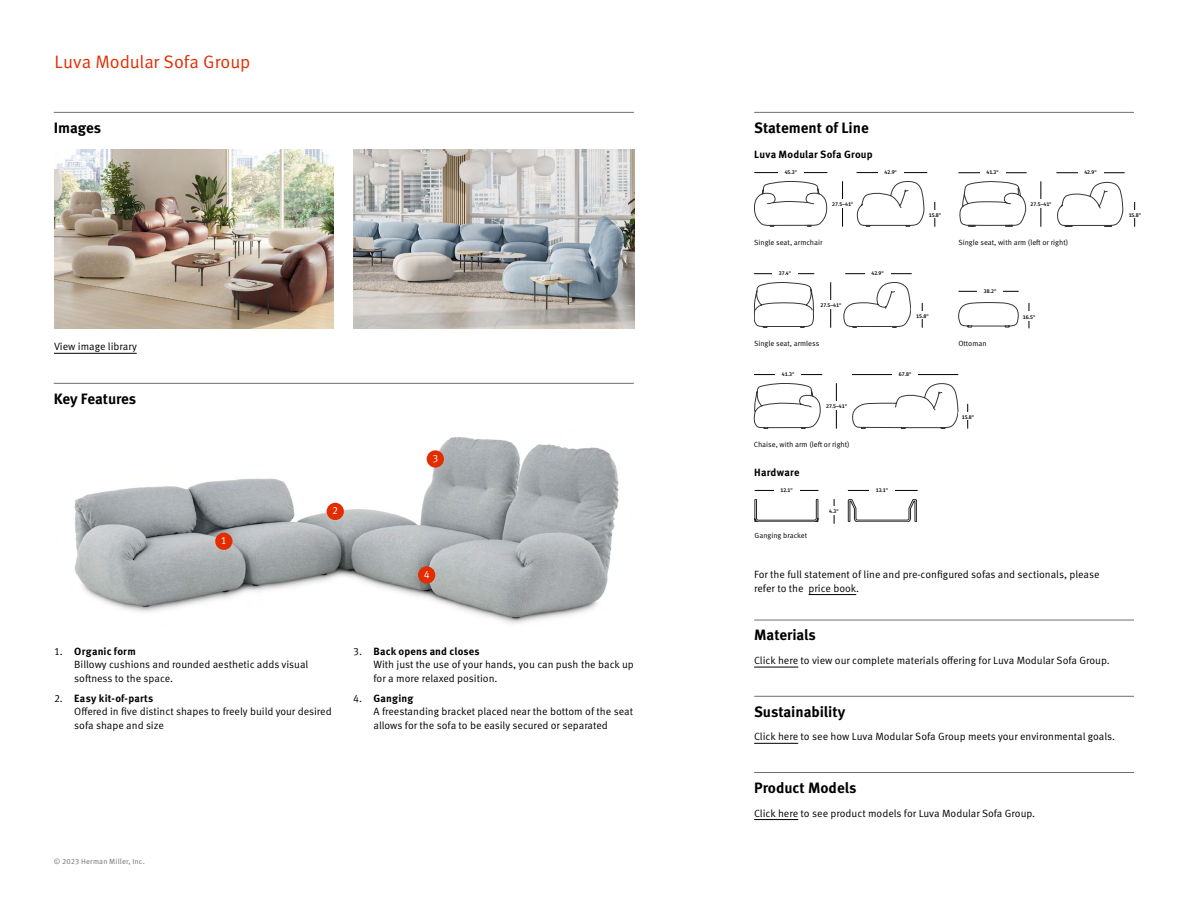
<style>
.page{position:relative;width:1188px;height:918px;background:#fff}
.page>*{position:absolute;margin:0;border:0;box-sizing:border-box;transform-origin:0 0}
.t1{font:18px "Meta OT Norm";letter-spacing:-.005em;color:#e22d00}
.t2{font:700 15px "Meta OT";color:#000}
.t3{font:10.5px/13.5px "Meta OT Norm";color:#000}
.t4{font:700 10.5px "Meta OT";letter-spacing:.02em;color:#000}
.t5{font:10.5px "Meta OT Norm";color:#fff}
.t6{font:7.5px "Meta OT Norm";color:#000}
.t7{font:7.5px "Meta OT Norm";letter-spacing:.02em;color:#6d6e71}
.t8{font:500 5.25px "Fira Sans";color:#000}
.s1{font-family:"Meta OT Norm";font-weight:400}
</style>
<div class="page">
<hr style="left:755px;top:490px;width:63px;height:1px;background:#000">
<svg style="left:959px;top:302px;width:60px;height:25px"></svg>
<img style="left:74px;top:437px;width:545px;height:187px">
<hr style="left:754px;top:667px;width:44px;height:1px;background:#000">
<hr style="left:754px;top:743px;width:44px;height:1px;background:#000">
<hr style="left:754px;top:819px;width:44px;height:1px;background:#000">
<hr style="left:754px;top:620px;width:380px;height:1px;background:#6d6e71">
<hr style="left:754px;top:696px;width:380px;height:1px;background:#6d6e71">
<hr style="left:754px;top:772px;width:380px;height:1px;background:#6d6e71">
<hr style="left:754px;top:112px;width:380px;height:1px;background:#6d6e71">
<hr style="left:808px;top:594px;width:48px;height:1px;background:#000">
<hr style="left:54px;top:112px;width:580px;height:1px;background:#6d6e71">
<hr style="left:54px;top:383px;width:580px;height:1px;background:#6d6e71">
<div style="left:215px;top:533px;width:17px;height:17px;background:#e32d00;border-radius:50%"></div>
<div style="left:327px;top:503px;width:17px;height:17px;background:#e32d00;border-radius:50%"></div>
<div style="left:427px;top:450px;width:17px;height:18px;background:#e32d00;border-radius:50%"></div>
<div style="left:418px;top:566px;width:17px;height:18px;background:#e32d00;border-radius:50%"></div>
<hr style="left:54px;top:353px;width:83px;height:1px;background:#000">
<hr style="left:842px;top:181px;width:1px;height:46px;background:#000">
<hr style="left:754px;top:172px;width:73px;height:1px;background:#000">
<svg style="left:754px;top:181px;width:73px;height:46px"></svg>
<svg style="left:857px;top:181px;width:67px;height:46px"></svg>
<div style="left:828px;top:199px;width:29px;height:9px;background:#fff"></div>
<div style="left:778px;top:169px;width:25px;height:6px;background:#fff"></div>
<hr style="left:857px;top:172px;width:70px;height:1px;background:#000">
<div style="left:878px;top:169px;width:25px;height:6px;background:#fff"></div>
<hr style="left:1041px;top:181px;width:1px;height:46px;background:#000">
<hr style="left:958px;top:172px;width:69px;height:1px;background:#000">
<svg style="left:960px;top:181px;width:67px;height:46px"></svg>
<svg style="left:1057px;top:181px;width:66px;height:46px"></svg>
<div style="left:1027px;top:199px;width:28px;height:9px;background:#fff"></div>
<div style="left:980px;top:169px;width:25px;height:6px;background:#fff"></div>
<hr style="left:1056px;top:172px;width:69px;height:1px;background:#000">
<div style="left:1078px;top:169px;width:25px;height:6px;background:#fff"></div>
<hr style="left:830px;top:282px;width:1px;height:46px;background:#000">
<hr style="left:754px;top:273px;width:60px;height:1px;background:#000">
<svg style="left:754px;top:282px;width:60px;height:46px"></svg>
<svg style="left:843px;top:282px;width:68px;height:46px"></svg>
<div style="left:817px;top:300px;width:28px;height:9px;background:#fff"></div>
<div style="left:772px;top:270px;width:26px;height:6px;background:#fff"></div>
<hr style="left:845px;top:273px;width:67px;height:1px;background:#000">
<div style="left:865px;top:270px;width:25px;height:6px;background:#fff"></div>
<svg style="left:922px;top:303px;width:1px;height:25px"></svg>
<div style="left:913px;top:311px;width:19px;height:8px;background:#fff"></div>
<hr style="left:836px;top:383px;width:1px;height:46px;background:#000">
<hr style="left:754px;top:374px;width:68px;height:1px;background:#000">
<svg style="left:754px;top:383px;width:67px;height:46px"></svg>
<svg style="left:852px;top:383px;width:106px;height:46px"></svg>
<div style="left:822px;top:401px;width:29px;height:9px;background:#fff"></div>
<div style="left:775px;top:371px;width:26px;height:6px;background:#fff"></div>
<hr style="left:852px;top:374px;width:106px;height:1px;background:#000">
<div style="left:892px;top:371px;width:26px;height:6px;background:#fff"></div>
<hr style="left:959px;top:291px;width:60px;height:1px;background:#000">
<div style="left:978px;top:288px;width:25px;height:6px;background:#fff"></div>
<svg style="left:834px;top:499px;width:1px;height:25px"></svg>
<svg style="left:755px;top:499px;width:63px;height:23px"></svg>
<div style="left:825px;top:506px;width:18px;height:9px;background:#fff"></div>
<div style="left:774px;top:487px;width:25px;height:6px;background:#fff"></div>
<hr style="left:848px;top:490px;width:70px;height:1px;background:#000">
<div style="left:869px;top:487px;width:25px;height:6px;background:#fff"></div>
<svg style="left:1029px;top:303px;width:1px;height:25px"></svg>
<div style="left:1019px;top:311px;width:20px;height:10px;background:#fff"></div>
<svg style="left:848px;top:499px;width:69px;height:23px"></svg>
<img style="left:54px;top:150px;width:280px;height:179px">
<img style="left:354px;top:150px;width:280px;height:179px">
<svg style="left:967px;top:404px;width:1px;height:25px"></svg>
<div style="left:958px;top:412px;width:20px;height:8px;background:#fff"></div>
<svg style="left:935px;top:202px;width:1px;height:25px"></svg>
<div style="left:925px;top:210px;width:20px;height:8px;background:#fff"></div>
<svg style="left:1134px;top:202px;width:1px;height:25px"></svg>
<div style="left:1125px;top:210px;width:20px;height:8px;background:#fff"></div>
<h1 class="t1" style="left:55px;top:50px;width:197px">Luva Modular Sofa Group</h1>
<h2 class="t2" style="left:54px;top:118px;width:49px">Images</h2>
<p class="t3" style="left:54px;top:340px;width:84px">View image library</p>
<h2 class="t2" style="left:54px;top:389px;width:84px">Key Features</h2>
<p class="t5" style="left:221px;top:534px;width:7px">1</p>
<p class="t5" style="left:332px;top:505px;width:7px">2</p>
<p class="t5" style="left:432px;top:452px;width:7px">3</p>
<p class="t5" style="left:424px;top:568px;width:7px">4</p>
<p class="t4" style="left:54px;top:644px;width:83px"><span class="s1">1.</span> Organic form</p>
<p class="t3" style="left:74px;top:658px;width:236px">Billowy cushions and rounded aesthetic adds visual softness to the space.</p>
<p class="t4" style="left:54px;top:692px;width:101px"><span class="s1">2.</span> Easy kit-of-parts</p>
<p class="t3" style="left:74px;top:705px;width:259px">Offered in five distinct shapes to freely build your desired sofa shape and size</p>
<p class="t4" style="left:353px;top:644px;width:128px"><span class="s1">3.</span> Back opens and closes</p>
<p class="t3" style="left:374px;top:658px;width:262px">With just the use of your hands, you can push the back up for a more relaxed position.</p>
<p class="t4" style="left:353px;top:692px;width:62px"><span class="s1">4.</span> Ganging</p>
<p class="t3" style="left:374px;top:705px;width:261px">A freestanding bracket placed near the bottom of the seat allows for the sofa to be easily secured or separated</p>
<p class="t7" style="left:54px;top:857px;width:93px">© 2023 Herman Miller, Inc.</p>
<h2 class="t2" style="left:754px;top:118px;width:116px">Statement of Line</h2>
<p class="t4" style="left:754px;top:148px;width:120px">Luva Modular Sofa Group</p>
<p class="t8" style="left:785px;top:168px;width:14px">45.3"</p>
<p class="t8" style="left:885px;top:168px;width:14px">42.9"</p>
<p class="t8" style="left:832px;top:200px;width:22px">27.5–41"</p>
<p class="t6" style="left:754px;top:238px;width:70px">Single seat, armchair</p>
<p class="t8" style="left:779px;top:269px;width:14px">37.4"</p>
<p class="t8" style="left:871px;top:269px;width:14px">42.9"</p>
<p class="t8" style="left:820px;top:301px;width:22px">27.5–41"</p>
<p class="t6" style="left:754px;top:339px;width:67px">Single seat, armless</p>
<p class="t8" style="left:986px;top:168px;width:14px">41.3"</p>
<p class="t8" style="left:1084px;top:168px;width:14px">42.9"</p>
<p class="t8" style="left:1031px;top:200px;width:22px">27.5–41"</p>
<p class="t8" style="left:929px;top:211px;width:14px">15.8"</p>
<p class="t8" style="left:1129px;top:211px;width:14px">15.8"</p>
<p class="t6" style="left:958px;top:238px;width:111px">Single seat, with arm (left or right)</p>
<p class="t8" style="left:916px;top:312px;width:14px">15.8"</p>
<p class="t8" style="left:984px;top:287px;width:14px">38.2"</p>
<p class="t6" style="left:958px;top:339px;width:30px">Ottoman</p>
<p class="t8" style="left:1023px;top:313px;width:14px">16.5"</p>
<p class="t8" style="left:782px;top:370px;width:14px">41.3"</p>
<p class="t8" style="left:899px;top:370px;width:14px">67.8"</p>
<p class="t8" style="left:826px;top:402px;width:22px">27.5–41"</p>
<p class="t6" style="left:754px;top:440px;width:97px">Chaise, with arm (left or right)</p>
<p class="t4" style="left:754px;top:466px;width:47px">Hardware</p>
<p class="t8" style="left:780px;top:486px;width:14px">12.1"</p>
<p class="t8" style="left:876px;top:486px;width:14px">13.1"</p>
<p class="t6" style="left:755px;top:531px;width:54px">Ganging bracket</p>
<p class="t8" style="left:829px;top:507px;width:11px">4.3"</p>
<p class="t8" style="left:962px;top:412px;width:14px">15.8"</p>
<p class="t3" style="left:754px;top:568px;width:347px">For the full statement of line and pre-configured sofas and sectionals, please refer to the price book.</p>
<h2 class="t2" style="left:754px;top:626px;width:63px">Materials</h2>
<p class="t3" style="left:754px;top:654px;width:357px">Click here to view our complete materials offering for Luva Modular Sofa Group.</p>
<h2 class="t2" style="left:754px;top:702px;width:93px">Sustainability</h2>
<p class="t3" style="left:754px;top:730px;width:363px">Click here to see how Luva Modular Sofa Group meets your environmental goals.</p>
<h2 class="t2" style="left:754px;top:778px;width:104px">Product Models</h2>
<p class="t3" style="left:754px;top:806px;width:283px">Click here to see product models for Luva Modular Sofa Group.</p>
</div>
